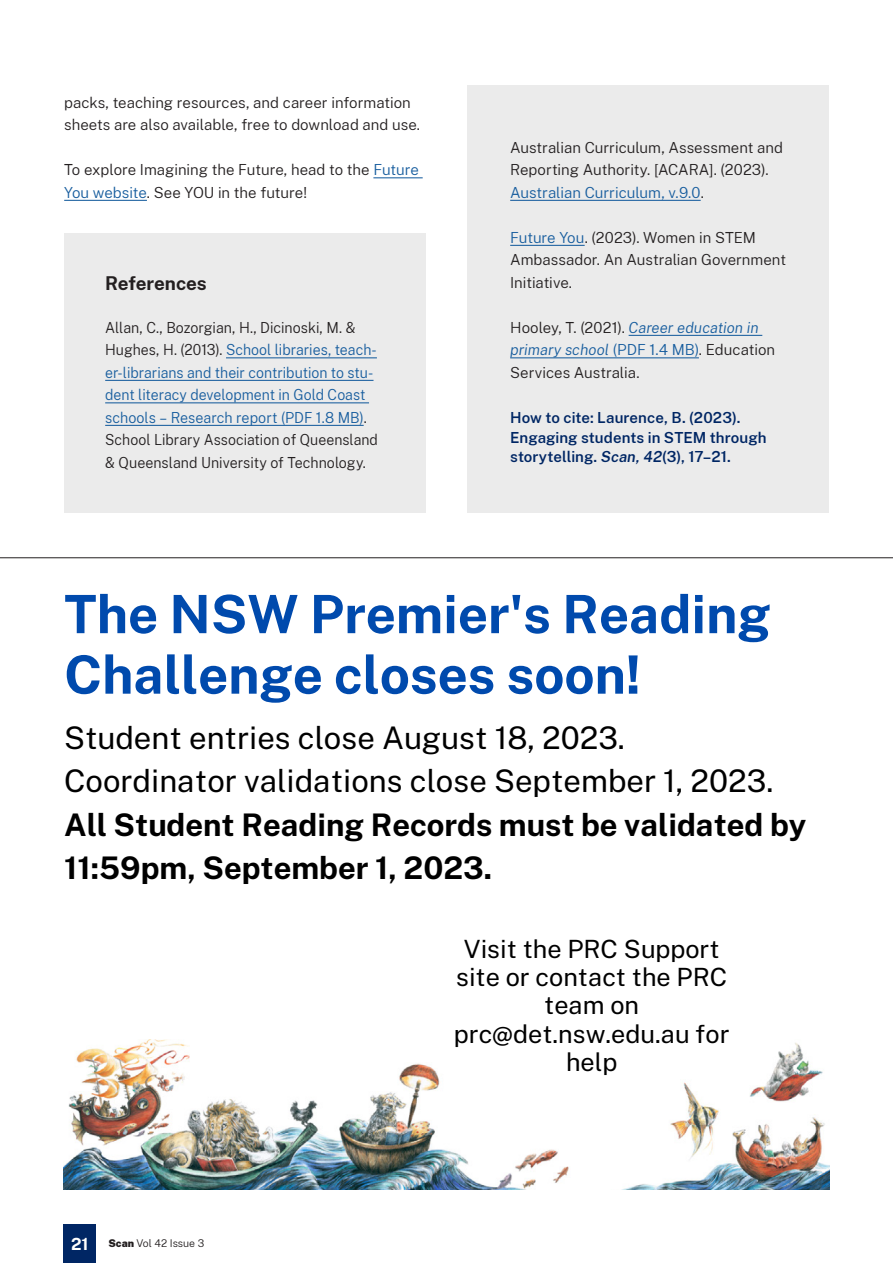
<style>
.page{position:relative;width:893px;height:1263px;background:#fff}
.page>*{position:absolute;margin:0;border:0;box-sizing:border-box;transform-origin:0 0}
.t1{font:700 52.95px/60.4px "Public Sans";color:#004aad}
.t2{font:700 52.2px/59.7px "Public Sans";color:#004aad}
.t3{font:31.2px/43.5px "Public Sans";color:#000}
.t4{font:25.5px/28.7px "Public Sans";color:#000;text-align:center}
.t5{font:25.05px/28.2px "Public Sans";color:#000;text-align:center}
.SPaRK_Sub-heading-bl{font:700 18.75px "Public Sans";letter-spacing:-.005em;color:#231f20}
.Body_copy{font:300 15px/22.5px "Public Sans";color:#231f20}
.Body_copy-2{font:300 15px/22.5px "Public Sans";color:#175d9e;scale:.94 1}
.t6{font:600 15px/19.5px "Public Sans";letter-spacing:.005em;color:#002664}
.t7{font:300 10.5px "Public Sans";color:#231f20}
.s1{color:#175d9e}
.s2{color:#231f20}
.s3{font-style:italic;color:#175d9e}
.s4{font-style:italic}
.s5{font-weight:700}
.s6{font-weight:700;font-size:16.5px;color:#fff}
.s7{font-weight:900}
</style>
<div class="page">
<div style="left:64px;top:1225px;width:32px;height:38px;background:#002664"></div>
<hr style="left:0;top:557px;width:893px;height:1px;background:#231f20">
<img style="left:64px;top:1040px;width:765px;height:149px">
<div style="left:468px;top:85px;width:361px;height:428px;background:#ebebeb"></div>
<hr style="left:510px;top:200px;width:191px;height:1px;background:#175d9e">
<hr style="left:510px;top:245px;width:75px;height:1px;background:#175d9e">
<hr style="left:629px;top:335px;width:133px;height:1px;background:#175d9e">
<hr style="left:510px;top:357px;width:189px;height:1px;background:#175d9e">
<div style="left:64px;top:233px;width:362px;height:280px;background:#ebebeb"></div>
<hr style="left:226px;top:357px;width:151px;height:1px;background:#175d9e">
<hr style="left:105px;top:380px;width:268px;height:1px;background:#175d9e">
<hr style="left:105px;top:402px;width:264px;height:1px;background:#175d9e">
<hr style="left:105px;top:425px;width:259px;height:1px;background:#175d9e">
<hr style="left:373px;top:177px;width:50px;height:1px;background:#175d9e">
<hr style="left:64px;top:200px;width:83px;height:1px;background:#175d9e">
<p class="Body_copy" style="left:64px;top:90px;width:357px">packs, teaching resources, and career information sheets are also available, free to download and use.</p>
<p class="Body_copy" style="left:64px;top:158px;width:356px">To explore Imagining the Future, head to the <span class="s1">Future<br>You website</span>. See YOU in the future!</p>
<p class="SPaRK_Sub-heading-bl" style="left:105px;top:269px;width:103px">References</p>
<p class="Body_copy-2" style="left:105px;top:315px;width:292px"><span class="s2">Allan, C., Bozorgian, H., Dicinoski, M. &amp; Hughes, H. (2013).</span> School libraries, teach&shy;er-librarians and their contribution to stu&shy;dent literacy development in Gold Coast schools – Research report (PDF 1.8 MB)<span class="s2">.<br>School Library Association of Queensland &amp; Queensland University of Technology.</span></p>
<p class="Body_copy" style="left:510px;top:135px;width:274px">Australian Curriculum, Assessment and<br>Reporting Authority. [ACARA]. (2023).<br><span class="s1">Australian Curriculum, v.9.0</span>.</p>
<p class="Body_copy" style="left:510px;top:225px;width:277px"><span class="s1">Future You</span>. (2023). Women in STEM<br>Ambassador. An Australian Government<br>Initiative.</p>
<p class="Body_copy" style="left:510px;top:315px;width:266px">Hooley, T. (2021). <span class="s3">Career education in primary school</span> <span class="s1">(PDF 1.4 MB)</span>. Education<br>Services Australia.</p>
<p class="t6" style="left:510px;top:407px;width:258px">How to cite: Laurence, B. (2023).<br>Engaging students in STEM through storytelling. <span class="s4">Scan, 42</span>(3), 17–21.</p>
<p class="t1" style="left:64px;top:580px;width:708px">The NSW Premier's Reading<br>Challenge closes soon!</p>
<p class="t3" style="left:64px;top:714px;width:744px">Student entries close August 18, 2023.<br>Coordinator validations close September 1, 2023.<br><span class="s5">All Student Reading Records must be validated by 11:59pm, September 1, 2023.</span></p>
<p class="t2" style="left:77px;top:606px;width:702px">The NSW Premier's Reading<br>Challenge closes soon!</p>
<p class="t7" style="left:71px;top:1236px;width:135px"><span class="s6">21</span> <span class="s7">Scan</span> Vol 42 Issue 3</p>
<p class="t5" style="left:454px;top:933px;width:277px">Visit the PRC Support site or contact the PRC team on prc@det.nsw.edu.au for help</p>
<p class="t4" style="left:447px;top:940px;width:275px">site or contact the PRC team on</p>
<p class="t4" style="left:558px;top:1026px;width:53px">help</p>
</div>
